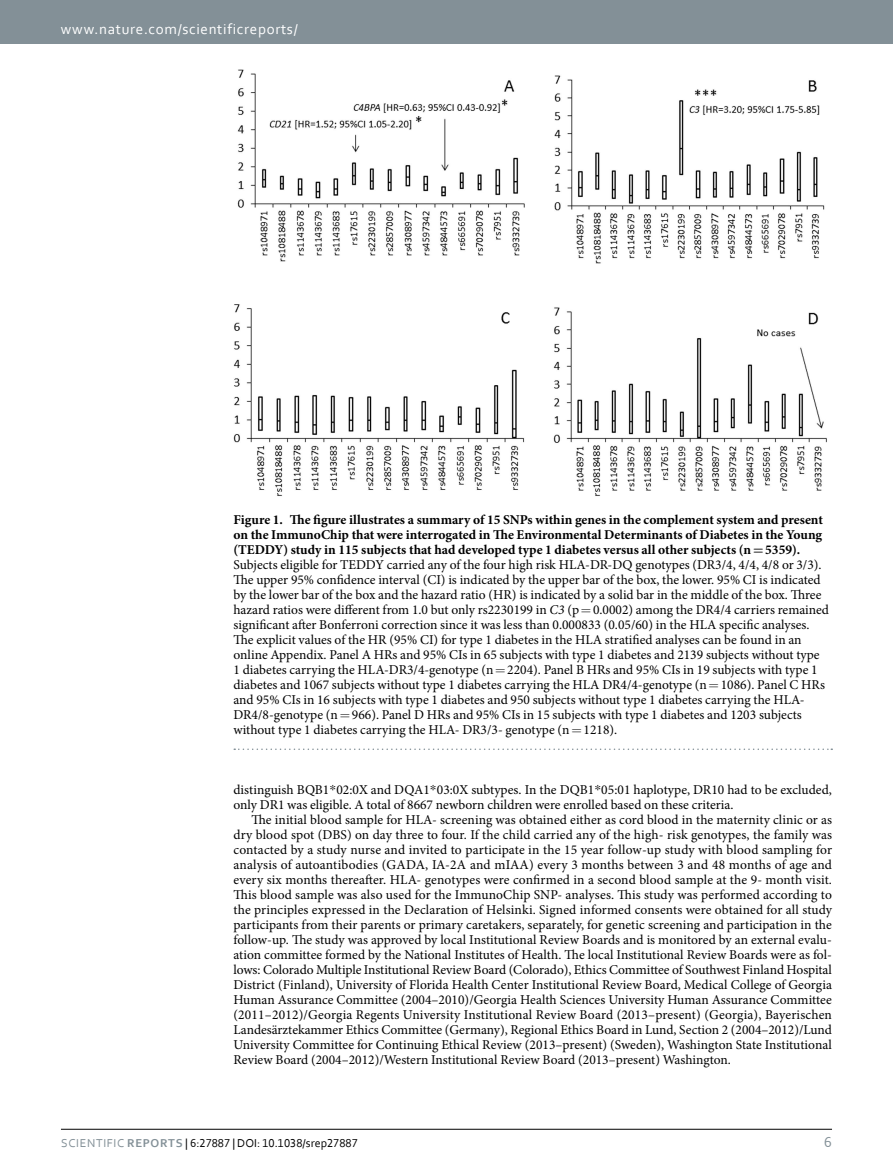
<style>
.page{position:relative;width:893px;height:1174px;background:#fff}
.page>*{position:absolute;margin:0;border:0;box-sizing:border-box;transform-origin:0 0}
.t1{font:15px "Corbel";letter-spacing:.045em;color:#fff}
.t2{font:15px "Corbel";color:#839097}
.t3{font:13.5px/15px "Minion Pro";color:#000}
.t4{font:700 13.5px/15px "Minion Pro";color:#000;text-align:justify}
.t5{font:12px "Corbel";color:#000}
.s1{font-style:italic}
.s2{font-family:"STIX General"}
.s3{color:#839097}
.s4{font-weight:700;color:#839097}
</style>
<div class="page">
<div style="left:0;top:0;width:893px;height:43px;background:#839097"></div>
<hr style="left:61px;top:1129px;width:771px;height:1px;background:#000">
<img style="left:233px;top:70px;width:594px;height:426px">
<svg style="left:234px;top:748px;width:598px;height:2px"></svg>
<p class="t1" style="left:61px;top:19px;width:238px">www.nature.com/scientificreports/</p>
<p class="t4" style="left:233px;top:512px;width:591px">Figure 1. The figure illustrates a summary of 15 SNPs within genes in the complement system and present on the ImmunoChip that were interrogated in The Environmental Determinants of Diabetes in the Young (TEDDY) study in 115 subjects that had developed type 1 diabetes versus all other subjects (n 5359).</p>
<p class="t3" style="left:233px;top:557px;width:597px">Subjects eligible for TEDDY carried any of the four high risk HLA-DR-DQ genotypes (DR3/4, 4/4, 4/8 or 3/3).<br>The upper 95% confidence interval (CI) is indicated by the upper bar of the box, the lower. 95% CI is indicated by the lower bar of the box and the hazard ratio (HR) is indicated by a solid bar in the middle of the box. Three hazard ratios were different from 1.0 but only rs2230199 in <span class="s1">C3</span> (p 0.0002) among the DR4/4 carriers remained significant after Bonferroni correction since it was less than 0.000833 (0.05/60) in the HLA specific analyses.<br>The explicit values of the HR (95% CI) for type 1 diabetes in the HLA stratified analyses can be found in an online Appendix. Panel A HRs and 95% CIs in 65 subjects with type 1 diabetes and 2139 subjects without type 1 diabetes carrying the HLA-DR3/4-genotype (n 2204). Panel B HRs and 95% CIs in 19 subjects with type 1 diabetes and 1067 subjects without type 1 diabetes carrying the HLA DR4/4-genotype (n 1086). Panel C HRs and 95% CIs in 16 subjects with type 1 diabetes and 950 subjects without type 1 diabetes carrying the HLA-DR4/8-genotype (n 966). Panel D HRs and 95% CIs in 15 subjects with type 1 diabetes and 1203 subjects without type 1 diabetes carrying the HLA- DR3/3- genotype (n 1218).</p>
<p class="t3" style="left:233px;top:782px;width:600px">distinguish BQB1<span class="s2">*</span>02:0X and DQA1<span class="s2">*</span>03:0X subtypes. In the DQB1<span class="s2">*</span>05:01 haplotype, DR10 had to be excluded, only DR1 was eligible. A total of 8667 newborn children were enrolled based on these criteria.</p>
<p class="t3" style="left:233px;top:812px;width:600px;text-align:justify;text-indent:18px">The initial blood sample for HLA- screening was obtained either as cord blood in the maternity clinic or as dry blood spot (DBS) on day three to four. If the child carried any of the high- risk genotypes, the family was contacted by a study nurse and invited to participate in the 15 year follow-up study with blood sampling for analysis of autoantibodies (GADA, IA-2A and mIAA) every 3 months between 3 and 48 months of age and every six months thereafter. HLA- genotypes were confirmed in a second blood sample at the 9- month visit.<br>This blood sample was also used for the ImmunoChip SNP- analyses. This study was performed according to the principles expressed in the Declaration of Helsinki. Signed informed consents were obtained for all study participants from their parents or primary caretakers, separately, for genetic screening and participation in the follow-up. The study was approved by local Institutional Review Boards and is monitored by an external evalu&shy;ation committee formed by the National Institutes of Health. The local Institutional Review Boards were as fol&shy;lows: Colorado Multiple Institutional Review Board (Colorado), Ethics Committee of Southwest Finland Hospital District (Finland), University of Florida Health Center Institutional Review Board, Medical College of Georgia Human Assurance Committee (2004–2010)/Georgia Health Sciences University Human Assurance Committee (2011–2012)/Georgia Regents University Institutional Review Board (2013–present) (Georgia), Bayerischen Landesärztekammer Ethics Committee (Germany), Regional Ethics Board in Lund, Section 2 (2004–2012)/Lund University Committee for Continuing Ethical Review (2013–present) (Sweden), Washington State Institutional Review Board (2004–2012)/Western Institutional Review Board (2013–present) Washington.</p>
<p class="t5" style="left:61px;top:1135px;width:298px"><span class="s3">Scientific</span> <span class="s4">REPORTS</span> | 6:27887 | DOI: 10.1038/srep27887</p>
<p class="t2" style="left:824px;top:1132px;width:9px">6</p>
</div>
